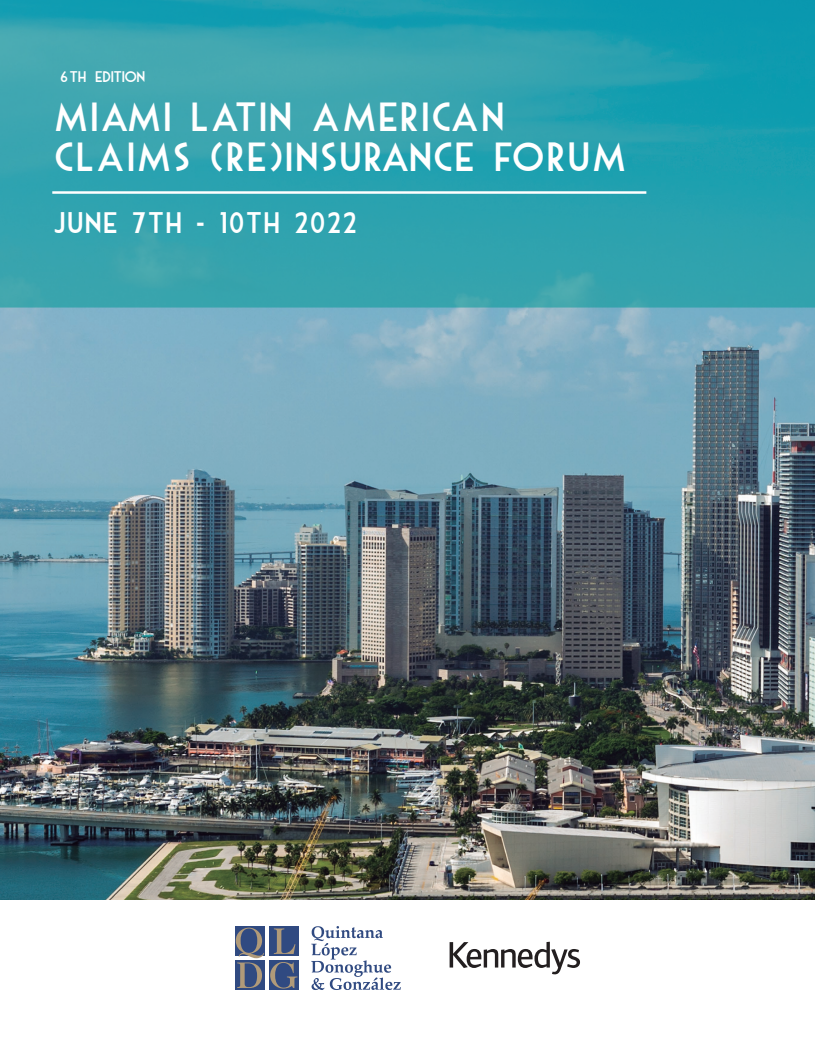
<style>
.page{position:relative;width:815px;height:1040px;background:#fff}
.page>*{position:absolute;margin:0;border:0;box-sizing:border-box;transform-origin:0 0}
.t1{font:39.62px/40px "Mouse Deco";letter-spacing:-.05em;color:#fff}
.t2{font:28.88px "Mouse Deco";letter-spacing:-.05em;color:#fff}
.t3{font:15px "Mouse Deco";letter-spacing:-.115em;color:#fff}
</style>
<div class="page">
<img style="left:0;top:307px;width:815px;height:593px">
<svg style="left:0;top:0;width:815px;height:307px;background:#2ca2af"></svg>
<hr style="left:52px;top:191px;width:594px;height:3px;background:#fff">
<svg style="left:449px;top:941px;width:131px;height:33px"></svg>
<svg style="left:311px;top:926px;width:90px;height:64px"></svg>
<div style="left:235px;top:926px;width:29px;height:29px;background:#304a81"></div>
<div style="left:269px;top:926px;width:29px;height:29px;background:#304a81"></div>
<div style="left:269px;top:960px;width:29px;height:29px;background:#304a81"></div>
<div style="left:235px;top:960px;width:29px;height:29px;background:#304a81"></div>
<svg style="left:274px;top:928px;width:21px;height:26px"></svg>
<svg style="left:236px;top:927px;width:28px;height:61px"></svg>
<svg style="left:270px;top:962px;width:27px;height:26px"></svg>
<p class="t3" style="left:59px;top:70px;width:88px">6TH EDITION</p>
<p class="t1" style="left:52px;top:98px;width:577px">MIAMI LATIN AMERICAN<br>CLAIMS (RE)INSURANCE FORUM</p>
<p class="t2" style="left:52px;top:209px;width:308px">JUNE 7TH - 10TH 2022</p>
</div>
